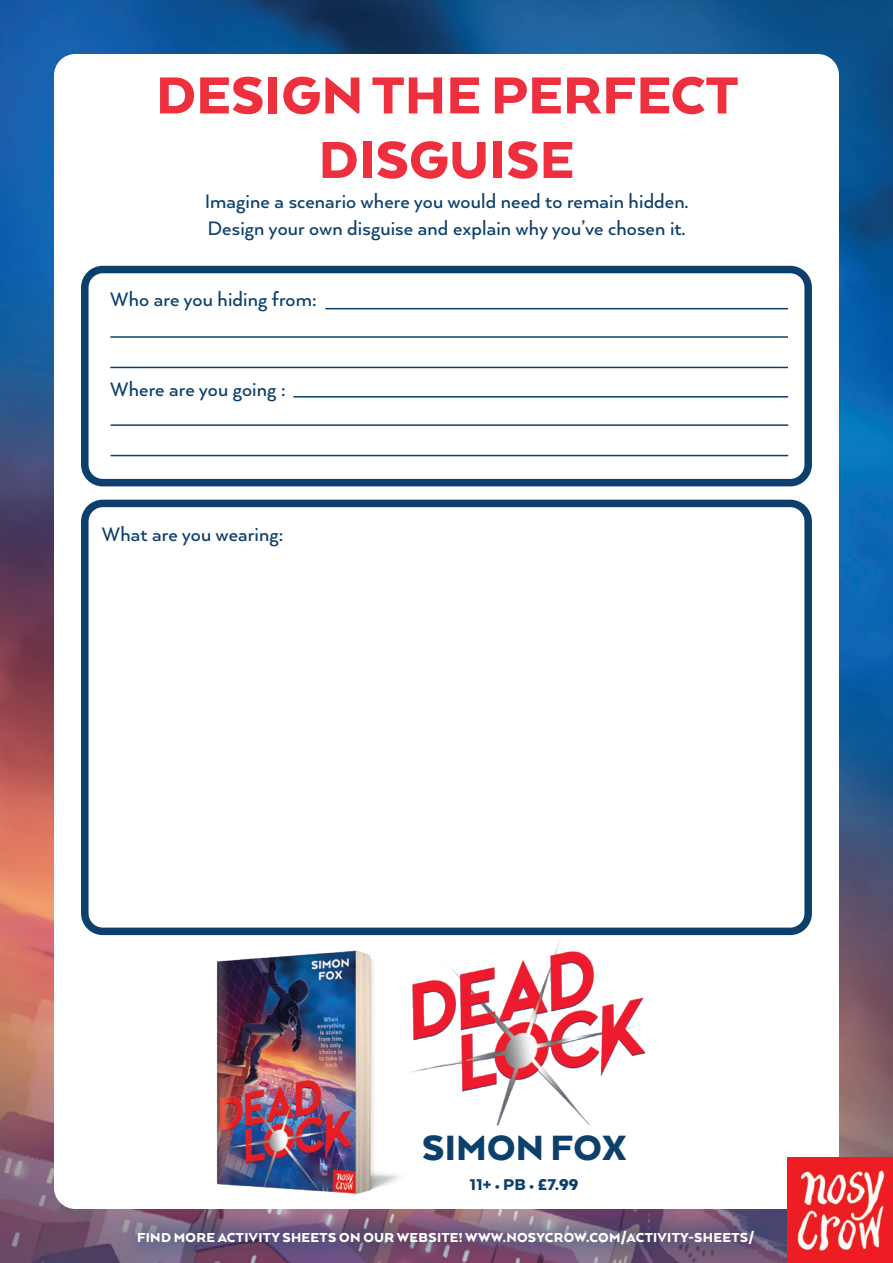
<style>
.page{position:relative;width:893px;height:1263px;background:#fff}
.page>*{position:absolute;margin:0;border:0;box-sizing:border-box;transform-origin:0 0}
.t1{font:900 60px/64.5px "Arquitecta";letter-spacing:.005em;color:#ee2f3e;text-align:center}
.t2{font:900 40.5px "Arquitecta";letter-spacing:.005em;color:#0c3f6c}
.t3{font:500 22.5px/27px "Arquitecta";letter-spacing:.005em;color:#0c3f6c}
.t4{font:900 18px "Arquitecta";color:#0c3f6c}
.t5{font:900 15px "Arquitecta";letter-spacing:.02em;color:#fff}
</style>
<div class="page">
<img style="left:0;top:0;width:893px;height:1263px">
<div style="left:54px;top:54px;width:785px;height:1155px;background:#fff;border-radius:21px"></div>
<img style="left:421px;top:938px;width:225px;height:188px">
<img style="left:166px;top:935px;width:255px;height:260px">
<div style="left:81px;top:266px;width:731px;height:220px;border:8px solid #0c3f6c;border-radius:18px"></div>
<div style="left:81px;top:500px;width:731px;height:435px;border:8px solid #0c3f6c;border-radius:18px"></div>
<hr style="left:110px;top:336px;width:678px;height:2px;background:#0c3f6c">
<hr style="left:110px;top:367px;width:678px;height:1px;background:#0c3f6c">
<hr style="left:325px;top:308px;width:463px;height:1px;background:#0c3f6c">
<hr style="left:111px;top:424px;width:677px;height:2px;background:#0c3f6c">
<hr style="left:111px;top:455px;width:677px;height:1px;background:#0c3f6c">
<hr style="left:293px;top:396px;width:495px;height:2px;background:#0c3f6c">
<div style="left:114px;top:1207px;width:663px;height:56px;background:#0c3f6c;opacity:.55"></div>
<img style="left:788px;top:1158px;width:105px;height:105px">
<h1 class="t1" style="left:156px;top:62px;width:584px">DESIGN THE PERFECT<br>DISGUISE</h1>
<p class="t3" style="left:205px;top:187px;width:485px">Imagine a scenario where you would need to remain hidden.<br>Design your own disguise and explain why you’ve chosen it.</p>
<p class="t3" style="left:110px;top:285px;width:208px">Who are you hiding from:</p>
<p class="t3" style="left:110px;top:375px;width:177px">Where are you going :</p>
<p class="t3" style="left:102px;top:520px;width:183px">What are you wearing:</p>
<h2 class="t2" style="left:422px;top:1122px;width:206px">SIMON FOX</h2>
<p class="t4" style="left:470px;top:1173px;width:110px">11+ • PB • £7.99</p>
<p class="t5" style="left:137px;top:1228px;width:619px">FIND MORE ACTIVITY SHEETS ON OUR WEBSITE! WWW.NOSYCROW.COM/ACTIVITY-SHEETS/</p>
</div>
